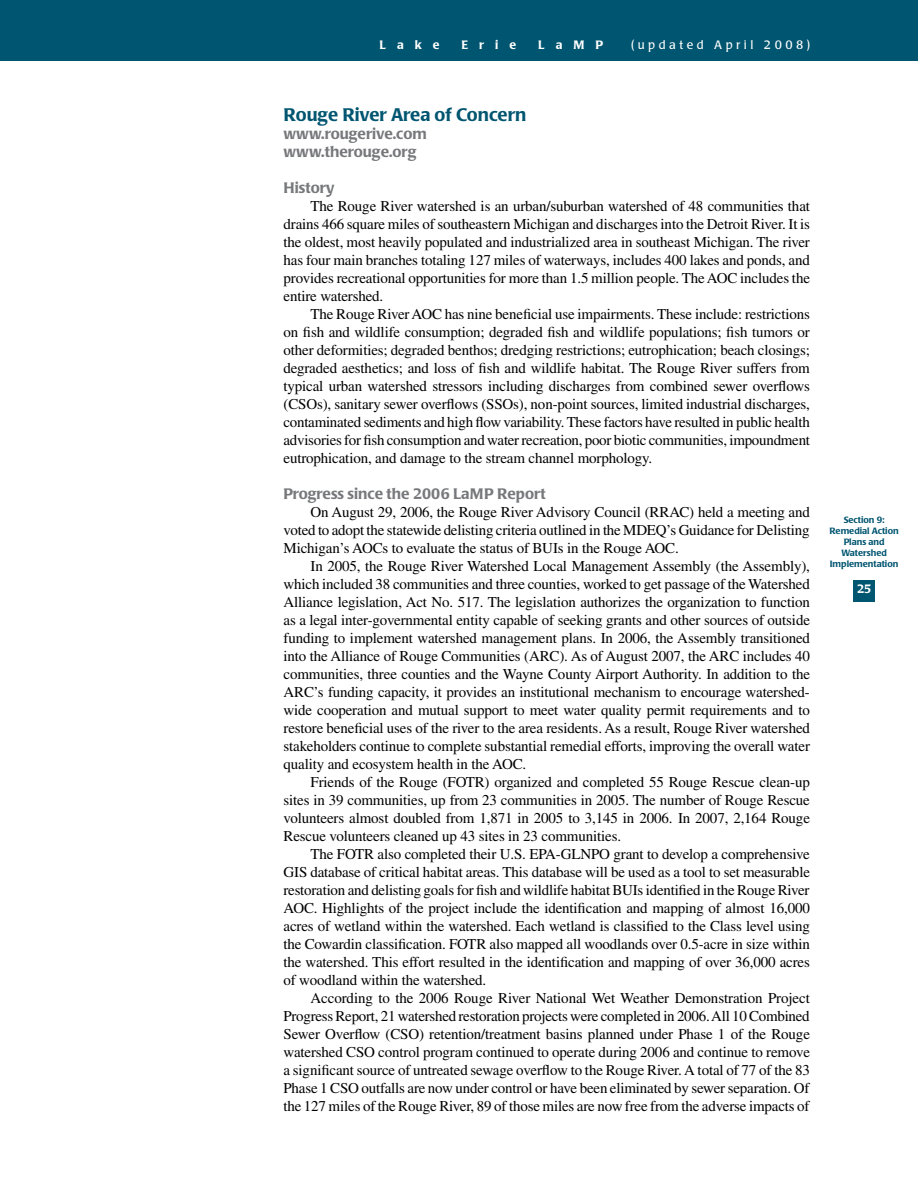
<style>
.page{position:relative;width:918px;height:1188px;background:#fff}
.page>*{position:absolute;margin:0;border:0;box-sizing:border-box;transform-origin:0 0}
.t1{font:500 18px "Poppl Laudatio";color:#005570}
.t2{font:15px/18px "Times";letter-spacing:-.01em;color:#000;text-align:justify}
.t3{font:500 15px/18px "Poppl Laudatio";color:#77787b}
.t4{font:12px "Poppl Laudatio";color:#fff}
.t5{font:500 12px "Poppl Laudatio";color:#fff}
.t6{font:500 9px/10.8px "Poppl Laudatio";color:#005570;text-align:center}
</style>
<div class="page">
<div style="left:0;top:0;width:918px;height:61px;background:#005570"></div>
<div style="left:853px;top:580px;width:22px;height:22px;background:#005570"></div>
<p class="t5" style="left:380px;top:38px;width:61px">L a k e</p>
<p class="t5" style="left:461px;top:38px;width:56px">E r i e</p>
<p class="t5" style="left:538px;top:38px;width:66px">L a M P</p>
<p class="t4" style="left:631px;top:38px;width:180px">( u p d a t e d A p r i l 2 0 0 8 )</p>
<p class="t1" style="left:284px;top:105px;width:245px">Rouge River Area of Concern</p>
<p class="t3" style="left:284px;top:125px;width:145px">www.rougerive.com www.therouge.org</p>
<p class="t3" style="left:284px;top:179px;width:53px">History</p>
<p class="t2" style="left:284px;top:197px;width:528px;text-indent:27px">The Rouge River watershed is an urban/suburban watershed of 48 communities that drains 466 square miles of southeastern Michigan and discharges into the Detroit River. It is the oldest, most heavily populated and industrialized area in southeast Michigan. The river has four main branches totaling 127 miles of waterways, includes 400 lakes and ponds, and provides recreational opportunities for more than 1.5 million people. The AOC includes the entire watershed.</p>
<p class="t2" style="left:284px;top:305px;width:528px;text-indent:27px">The Rouge River AOC has nine beneficial use impairments. These include: restrictions on fish and wildlife consumption; degraded fish and wildlife populations; fish tumors or other deformities; degraded benthos; dredging restrictions; eutrophication; beach closings; degraded aesthetics; and loss of fish and wildlife habitat. The Rouge River suffers from typical urban watershed stressors including discharges from combined sewer overflows (CSOs), sanitary sewer overflows (SSOs), non-point sources, limited industrial discharges, contaminated sediments and high flow variability. These factors have resulted in public health advisories for fish consumption and water recreation, poor biotic communities, impoundment eutrophication, and damage to the stream channel morphology.</p>
<p class="t3" style="left:284px;top:485px;width:264px">Progress since the 2006 LaMP Report</p>
<p class="t2" style="left:284px;top:503px;width:528px;text-indent:27px">On August 29, 2006, the Rouge River Advisory Council (RRAC) held a meeting and voted to adopt the statewide delisting criteria outlined in the MDEQ’s Guidance for Delisting Michigan’s AOCs to evaluate the status of BUIs in the Rouge AOC.</p>
<p class="t2" style="left:284px;top:557px;width:528px;text-indent:27px">In 2005, the Rouge River Watershed Local Management Assembly (the Assembly), which included 38 communities and three counties, worked to get passage of the Watershed Alliance legislation, Act No. 517. The legislation authorizes the organization to function as a legal inter-governmental entity capable of seeking grants and other sources of outside funding to implement watershed management plans. In 2006, the Assembly transitioned into the Alliance of Rouge Communities (ARC). As of August 2007, the ARC includes 40 communities, three counties and the Wayne County Airport Authority. In addition to the ARC’s funding capacity, it provides an institutional mechanism to encourage watershed&shy;wide cooperation and mutual support to meet water quality permit requirements and to restore beneficial uses of the river to the area residents. As a result, Rouge River watershed stakeholders continue to complete substantial remedial efforts, improving the overall water quality and ecosystem health in the AOC.</p>
<p class="t2" style="left:284px;top:773px;width:528px;text-indent:27px">Friends of the Rouge (FOTR) organized and completed 55 Rouge Rescue clean-up sites in 39 communities, up from 23 communities in 2005. The number of Rouge Rescue volunteers almost doubled from 1,871 in 2005 to 3,145 in 2006. In 2007, 2,164 Rouge Rescue volunteers cleaned up 43 sites in 23 communities.</p>
<p class="t2" style="left:284px;top:845px;width:528px;text-indent:27px">The FOTR also completed their U.S. EPA-GLNPO grant to develop a comprehensive GIS database of critical habitat areas. This database will be used as a tool to set measurable restoration and delisting goals for fish and wildlife habitat BUIs identified in the Rouge River AOC. Highlights of the project include the identification and mapping of almost 16,000 acres of wetland within the watershed. Each wetland is classified to the Class level using the Cowardin classification. FOTR also mapped all woodlands over 0.5-acre in size within the watershed. This effort resulted in the identification and mapping of over 36,000 acres of woodland within the watershed.</p>
<p class="t2" style="left:284px;top:989px;width:528px;text-indent:27px">According to the 2006 Rouge River National Wet Weather Demonstration Project Progress Report, 21 watershed restoration projects were completed in 2006. All 10 Combined Sewer Overflow (CSO) retention/treatment basins planned under Phase 1 of the Rouge watershed CSO control program continued to operate during 2006 and continue to remove a significant source of untreated sewage overflow to the Rouge River. A total of 77 of the 83<br>Phase 1 CSO outfalls are now under control or have been eliminated by sewer separation. Of the 127 miles of the Rouge River, 89 of those miles are now free from the adverse impacts of</p>
<p class="t6" style="left:829px;top:515px;width:71px">Section 9:<br>Remedial Action<br>Plans and<br>Watershed<br>Implementation</p>
<p class="t5" style="left:857px;top:582px;width:16px">25</p>
</div>
